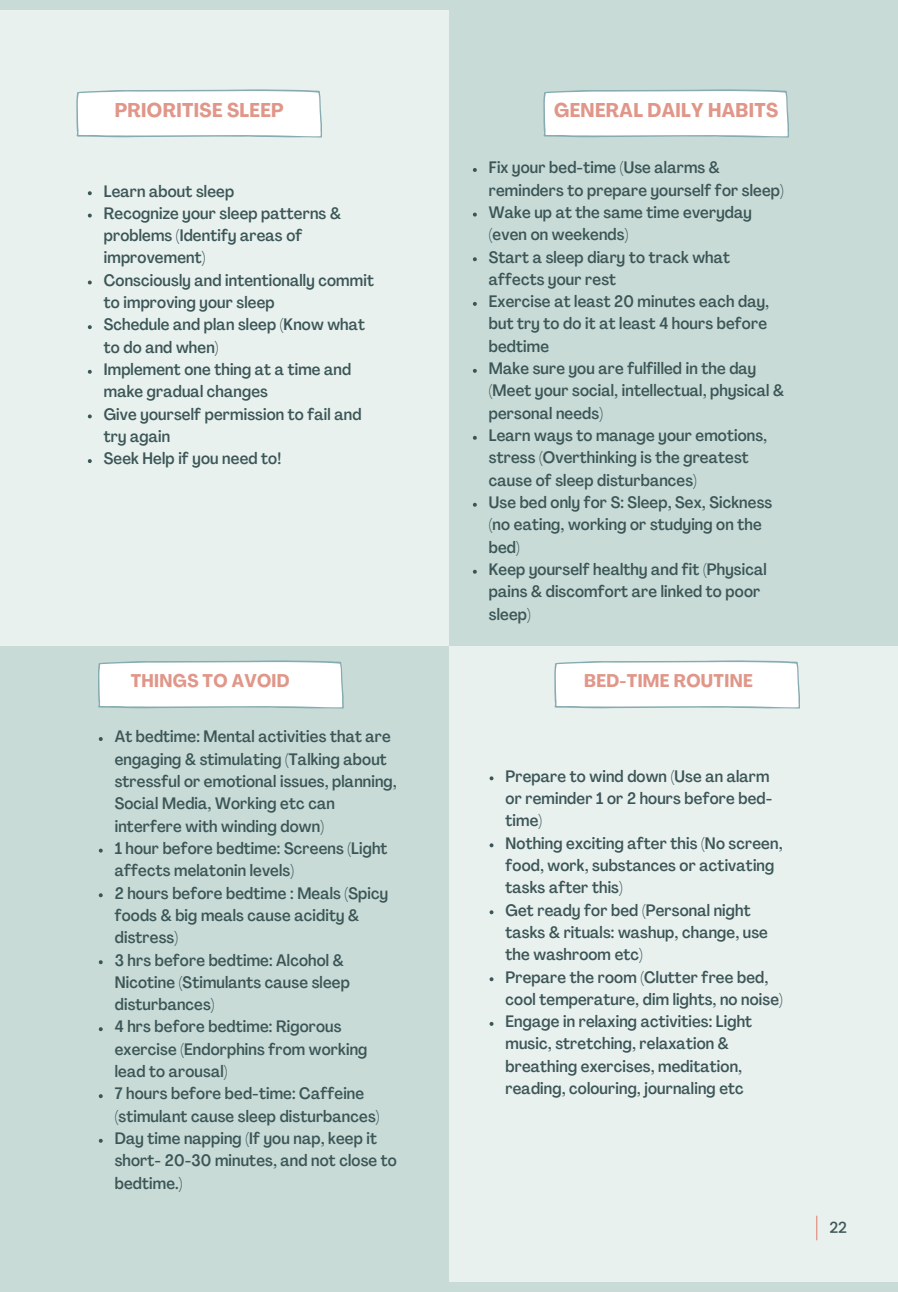
<style>
.page{position:relative;width:898px;height:1292px;background:#fff}
.page>*{position:absolute;margin:0;border:0;box-sizing:border-box;transform-origin:0 0}
.t1{font:700 condensed 19.6px "Agrandir";letter-spacing:.02em;color:#e09789}
.t2{font:700 condensed 18.2px "Agrandir";letter-spacing:.02em;color:#e09789}
.t3{font:500 condensed 16.28px/22.4px "Agrandir";letter-spacing:.01em;color:#3c5657}
.t4{font:500 15.22px "Poppins";color:#3c5657}
</style>
<div class="page">
<div style="left:0;top:0;width:898px;height:1291px;background:#c8dbd7"></div>
<div style="left:0;top:11px;width:448px;height:635px;background:#e8f1ee"></div>
<div style="left:449px;top:646px;width:449px;height:635px;background:#e9f1ef"></div>
<svg style="left:88px;top:191px;width:4px;height:4px"></svg>
<svg style="left:88px;top:213px;width:4px;height:4px"></svg>
<svg style="left:88px;top:280px;width:4px;height:4px"></svg>
<svg style="left:88px;top:325px;width:4px;height:4px"></svg>
<svg style="left:88px;top:370px;width:4px;height:4px"></svg>
<svg style="left:88px;top:414px;width:4px;height:4px"></svg>
<svg style="left:88px;top:459px;width:4px;height:4px"></svg>
<svg style="left:473px;top:168px;width:4px;height:4px"></svg>
<svg style="left:473px;top:213px;width:4px;height:3px"></svg>
<svg style="left:473px;top:257px;width:4px;height:4px"></svg>
<svg style="left:473px;top:302px;width:4px;height:4px"></svg>
<svg style="left:473px;top:369px;width:4px;height:4px"></svg>
<svg style="left:473px;top:436px;width:4px;height:4px"></svg>
<svg style="left:473px;top:503px;width:4px;height:4px"></svg>
<svg style="left:473px;top:570px;width:4px;height:3px"></svg>
<svg style="left:99px;top:737px;width:4px;height:4px"></svg>
<svg style="left:99px;top:848px;width:4px;height:4px"></svg>
<svg style="left:99px;top:893px;width:4px;height:4px"></svg>
<svg style="left:99px;top:960px;width:4px;height:4px"></svg>
<svg style="left:99px;top:1027px;width:4px;height:4px"></svg>
<svg style="left:99px;top:1094px;width:4px;height:4px"></svg>
<svg style="left:99px;top:1138px;width:4px;height:4px"></svg>
<svg style="left:489px;top:776px;width:4px;height:4px"></svg>
<svg style="left:489px;top:843px;width:4px;height:4px"></svg>
<svg style="left:489px;top:910px;width:4px;height:4px"></svg>
<svg style="left:489px;top:977px;width:4px;height:4px"></svg>
<svg style="left:76px;top:89px;width:246px;height:49px;background:#f5f8f8"></svg>
<svg style="left:543px;top:89px;width:246px;height:49px;background:#f3f7f7"></svg>
<svg style="left:98px;top:660px;width:246px;height:48px;background:#f4f7f8"></svg>
<svg style="left:554px;top:660px;width:246px;height:48px;background:#f5f8f8"></svg>
<svg style="left:816px;top:1215px;width:1px;height:25px"></svg>
<p class="t1" style="left:115px;top:102px;width:171px">PRIORITISE SLEEP</p>
<p class="t1" style="left:554px;top:102px;width:226px">GENERAL DAILY HABITS</p>
<h1 class="t3" style="left:104px;top:181px;width:132px">Learn about sleep</h1>
<p class="t3" style="left:104px;top:203px;width:239px">Recognize your sleep patterns &amp; problems (Identify areas of improvement)</p>
<p class="t3" style="left:104px;top:270px;width:272px">Consciously and intentionally commit to improving your sleep</p>
<p class="t3" style="left:104px;top:315px;width:263px">Schedule and plan sleep (Know what to do and when)</p>
<p class="t3" style="left:104px;top:360px;width:249px">Implement one thing at a time and make gradual changes</p>
<p class="t3" style="left:104px;top:404px;width:259px">Give yourself permission to fail and try again</p>
<p class="t3" style="left:104px;top:449px;width:179px">Seek Help if you need to!</p>
<p class="t3" style="left:489px;top:158px;width:296px">Fix your bed-time (Use alarms &amp; reminders to prepare yourself for sleep)</p>
<h1 class="t3" style="left:489px;top:203px;width:265px">Wake up at the same time everyday (even on weekends)</h1>
<p class="t3" style="left:489px;top:247px;width:243px">Start a sleep diary to track what affects your rest</p>
<p class="t3" style="left:489px;top:292px;width:282px">Exercise at least 20 minutes each day, but try to do it at least 4 hours before bedtime</p>
<p class="t3" style="left:489px;top:359px;width:297px">Make sure you are fulfilled in the day (Meet your social, intellectual, physical &amp; personal needs)</p>
<p class="t3" style="left:489px;top:426px;width:280px">Learn ways to manage your emotions, stress (Overthinking is the greatest cause of sleep disturbances)</p>
<p class="t3" style="left:489px;top:493px;width:285px">Use bed only for S: Sleep, Sex, Sickness (no eating, working or studying on the bed)</p>
<p class="t3" style="left:489px;top:560px;width:279px">Keep yourself healthy and fit (Physical pains &amp; discomfort are linked to poor sleep)</p>
<p class="t2" style="left:131px;top:673px;width:160px">THINGS TO AVOID</p>
<p class="t2" style="left:584px;top:673px;width:170px">BED-TIME ROUTINE</p>
<p class="t3" style="left:115px;top:727px;width:283px">At bedtime: Mental activities that are engaging &amp; stimulating (Talking about stressful or emotional issues, planning, Social Media, Working etc can interfere with winding down)</p>
<h1 class="t3" style="left:115px;top:838px;width:274px">1 hour before bedtime: Screens (Light affects melatonin levels)</h1>
<p class="t3" style="left:115px;top:883px;width:275px">2 hours before bedtime : Meals (Spicy foods &amp; big meals cause acidity &amp; distress)</p>
<p class="t3" style="left:115px;top:950px;width:236px">3 hrs before bedtime: Alcohol &amp;<br>Nicotine (Stimulants cause sleep disturbances)</p>
<p class="t3" style="left:115px;top:1017px;width:254px">4 hrs before bedtime: Rigorous exercise (Endorphins from working lead to arousal)</p>
<p class="t3" style="left:115px;top:1084px;width:266px">7 hours before bed-time: Caffeine (stimulant cause sleep disturbances)</p>
<p class="t3" style="left:115px;top:1128px;width:284px">Day time napping (If you nap, keep it short- 20-30 minutes, and not close to bedtime.)</p>
<p class="t3" style="left:505px;top:766px;width:268px">Prepare to wind down (Use an alarm or reminder 1 or 2 hours before bed&shy;time)</p>
<p class="t3" style="left:505px;top:833px;width:278px">Nothing exciting after this (No screen, food, work, substances or activating tasks after this)</p>
<p class="t3" style="left:505px;top:900px;width:264px">Get ready for bed (Personal night tasks &amp; rituals: washup, change, use the washroom etc)</p>
<h1 class="t3" style="left:505px;top:967px;width:279px">Prepare the room (Clutter free bed, cool temperature, dim lights, no noise)</h1>
<p class="t3" style="left:505px;top:1012px;width:248px">Engage in relaxing activities: Light music, stretching, relaxation &amp; breathing exercises, meditation, reading, colouring, journaling etc</p>
<p class="t4" style="left:829px;top:1217px;width:19px">22</p>
</div>
